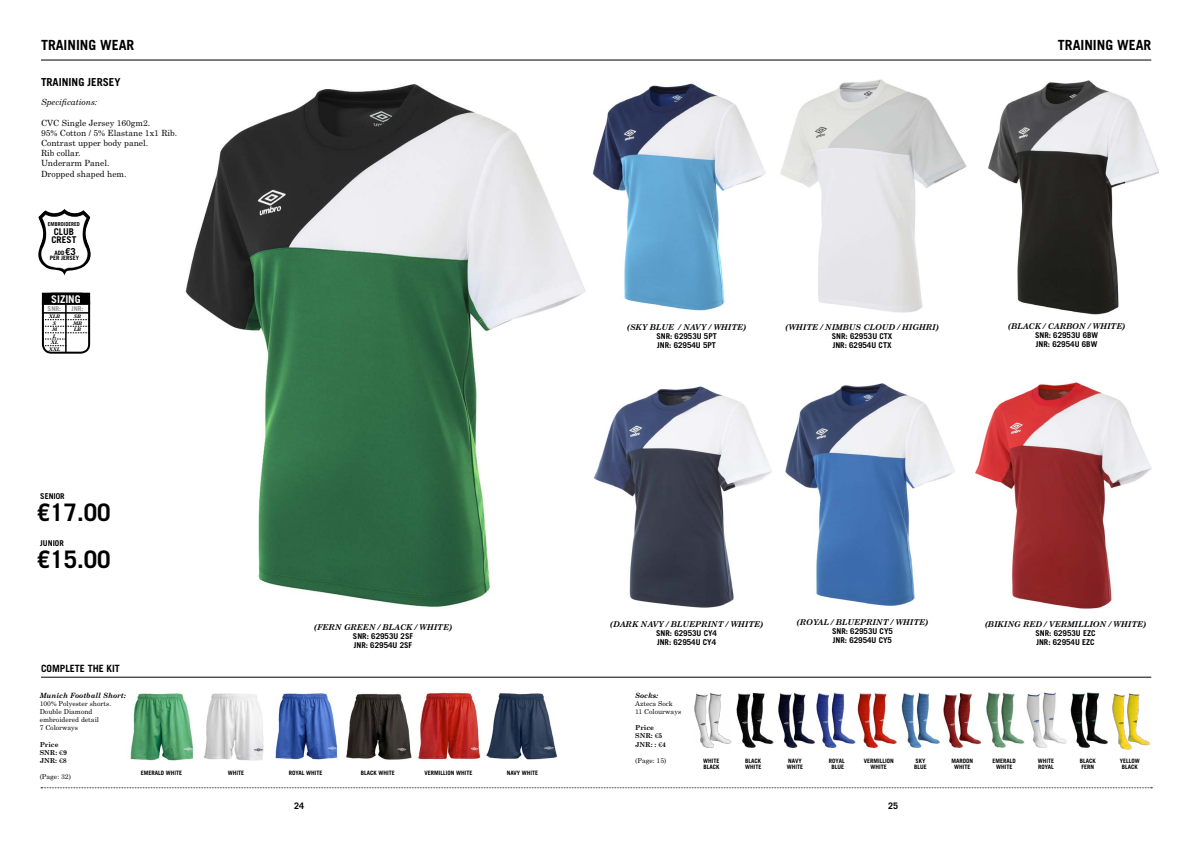
<style>
.page{position:relative;width:1191px;height:842px;background:#fff}
.page>*{position:absolute;margin:0;border:0;box-sizing:border-box;transform-origin:0 0}
.t1{font:700 24.1px/47px "Trade Gothic LT Std";color:#000}
.t2{font:700 14px "Trade Gothic LT Std";color:#000}
.t3{font:700 11px "Trade Gothic LT Std";color:#000}
.t4{font:700 10.6px "Trade Gothic LT Std";color:#fff}
.t5{font:700 10px "Trade Gothic LT Std";color:#000}
.t6{font:700 9.6px "Trade Gothic LT Std";color:#000}
.t7{font:700 9.3px/8.8px "Trade Gothic LT Std";color:#000}
.t8{font:700 9px "Trade Gothic LT Std";color:#000}
.t9{font:8.5px/10.2px "Century Schoolbook";color:#000}
.t10{font:italic 8.5px "Century Schoolbook";color:#000}
.t11{font:700 8px/9px "Trade Gothic LT Std";color:#000}
.t12{font:italic 700 8px "Century Schoolbook";color:#000}
.t13{font:italic 700 7.2px "Century Schoolbook";color:#000}
.t14{font:6.8px/8.2px "Century Schoolbook";color:#000}
.t15{font:700 6.8px/8.2px "Century Schoolbook";color:#000}
.t16{font:700 6.7px "Trade Gothic LT Std";color:#929292}
.t17{font:700 6px/6px "Trade Gothic LT Std";color:#000}
.t18{font:700 5.4px "Trade Gothic LT Std";color:#000}
.t19{font:italic 700 5.1px/6.5px "Plantin";color:#000;text-align:center}
.s1{color:#fff}
.s2{font-family:"Charter";font-weight:400}
</style>
<div class="page">
<hr style="left:41px;top:60px;width:1110px;height:1px;background:#000">
<hr style="left:41px;top:677px;width:1110px;height:1px;background:#000">
<svg style="left:41px;top:787px;width:1111px;height:1px"></svg>
<img style="left:988px;top:81px;width:170px;height:234px">
<img style="left:780px;top:79px;width:186px;height:234px">
<img style="left:785px;top:383px;width:170px;height:223px">
<img style="left:975px;top:383px;width:176px;height:225px">
<img style="left:593px;top:386px;width:179px;height:222px">
<img style="left:592px;top:84px;width:174px;height:227px">
<img style="left:185px;top:84px;width:401px;height:523px">
<img style="left:346px;top:692px;width:135px;height:68px">
<img style="left:204px;top:693px;width:60px;height:67px">
<img style="left:130px;top:693px;width:64px;height:68px">
<img style="left:271px;top:693px;width:67px;height:67px">
<img style="left:486px;top:693px;width:71px;height:67px">
<img style="left:38px;top:209px;width:53px;height:67px">
<div style="left:42px;top:293px;width:48px;height:61px;border:2px solid #000;border-radius:9px"></div>
<div style="left:43px;top:294px;width:46px;height:10px;background:#000"></div>
<div style="left:42px;top:293px;width:48px;height:12px;border:2px solid #000"></div>
<hr style="left:65px;top:304px;width:2px;height:48px;background:#000">
<hr style="left:42px;top:312px;width:47px;height:2px;background:#000">
<svg style="left:42px;top:319px;width:47px;height:1px"></svg>
<svg style="left:42px;top:326px;width:47px;height:7px"></svg>
<svg style="left:42px;top:339px;width:24px;height:7px"></svg>
<img style="left:858px;top:693px;width:39px;height:55px">
<img style="left:943px;top:693px;width:37px;height:55px">
<img style="left:817px;top:693px;width:38px;height:54px">
<img style="left:901px;top:693px;width:38px;height:54px">
<img style="left:986px;top:692px;width:38px;height:56px">
<img style="left:1026px;top:693px;width:40px;height:55px">
<img style="left:1070px;top:693px;width:37px;height:55px">
<img style="left:736px;top:693px;width:37px;height:54px">
<img style="left:778px;top:692px;width:36px;height:55px">
<img style="left:694px;top:694px;width:37px;height:54px">
<img style="left:1112px;top:693px;width:37px;height:56px">
<h2 class="t2" style="left:41px;top:36px;width:69px">TRAINING WEAR</h2>
<h2 class="t2" style="left:1058px;top:36px;width:69px">TRAINING WEAR</h2>
<h3 class="t3" style="left:41px;top:76px;width:75px">TRAINING JERSEY</h3>
<p class="t10" style="left:41px;top:97px;width:58px">Specifications:</p>
<p class="t9" style="left:41px;top:117px;width:138px">CVC Single Jersey 160gm2.<br>95% Cotton / 5% Elastane 1x1 Rib.<br>Contrast upper body panel.<br>Rib collar.<br>Underarm Panel.<br>Dropped shaped hem.</p>
<p class="t18" style="left:48px;top:220px;width:33px">EMBROIDERED</p>
<p class="t7" style="left:51px;top:227px;width:26px">CLU B<br>CREST</p>
<p class="t6" style="left:65px;top:246px;width:12px">€3</p>
<p class="t17" style="left:50px;top:250px;width:27px;line-height:5.2px;text-align:center">ADD <span class="s1">€5<br></span>PER JERSEY</p>
<h3 class="t4" style="left:51px;top:292px;width:30px">SIZING</h3>
<p class="t19" style="left:49px;top:313px;width:13px">XLB<br>S<br>M<br>L<br>XL<br>XXL</p>
<p class="t19" style="left:73px;top:313px;width:10px;text-align:left">SB<br>MB<br>LB</p>
<p class="t16" style="left:48px;top:304px;width:15px">SNR:</p>
<p class="t16" style="left:72px;top:304px;width:13px">JNR:</p>
<p class="t12" style="left:627px;top:322px;width:121px">(SKY BLUE / NAVY / WHITE)</p>
<p class="t11" style="left:656px;top:332px;width:62px">SNR: 62953U 5PT<br>JNR: 62954U 5PT</p>
<p class="t12" style="left:785px;top:322px;width:155px">(WHITE / NIMBUS CLOUD / HIGHRI)</p>
<p class="t11" style="left:832px;top:332px;width:62px">SNR: 62953U CTX<br>JNR: 62954U CTX</p>
<p class="t12" style="left:1007px;top:321px;width:119px">(BLACK / CARBON / WHITE)</p>
<p class="t11" style="left:1035px;top:331px;width:65px">SNR: 62953U 6BW<br>JNR: 62954U 6BW</p>
<p class="t11" style="left:40px;top:492px;width:25px">SENI0R</p>
<h1 class="t1" style="left:37px;top:489px;width:75px">€17.00 €15.00</h1>
<p class="t11" style="left:40px;top:539px;width:20px">JUNIOR</p>
<p class="t5" style="left:41px;top:662px;width:7px">COM</p>
<p class="t5" style="left:60px;top:662px;width:12px">PLETE</p>
<p class="t5" style="left:88px;top:662px;width:33px">THE KIT</p>
<p class="t13" style="left:40px;top:690px;width:88px">Munich Football Short:</p>
<p class="t14" style="left:40px;top:699px;width:73px">100% Polyester shorts.<br>Double Diamond embroidered detail<br>7 Colorways</p>
<p class="t15" style="left:40px;top:740px;width:29px">Price<br>SNR: <span class="s2">€</span>9<br>JNR: <span class="s2">€</span>8</p>
<p class="t14" style="left:40px;top:772px;width:33px">(Page: 32)</p>
<p class="t12" style="left:314px;top:621px;width:140px">(FERN GREEN / BLACK / WHITE)</p>
<p class="t11" style="left:353px;top:631px;width:61px">SNR: 62953U 2SF<br>JNR: 62954U 2SF</p>
<p class="t12" style="left:610px;top:619px;width:155px">(DARK NAVY / BLUEPRINT / WHITE)</p>
<p class="t11" style="left:656px;top:628px;width:62px">SNR: 62953U CY4<br>JNR: 62954U CY4</p>
<p class="t12" style="left:796px;top:617px;width:133px">(ROYAL / BLUEPRINT / WHITE)</p>
<p class="t11" style="left:832px;top:627px;width:62px">SNR: 62953U CY5<br>JNR: 62954U CY5</p>
<p class="t12" style="left:984px;top:619px;width:163px">(BIKING RED / VERMILLION / WHITE)</p>
<p class="t11" style="left:1035px;top:628px;width:62px">SNR: 62953U EZC<br>JNR: 62954U EZC</p>
<p class="t17" style="left:141px;top:769px;width:5px">EMERAL</p>
<p class="t17" style="left:161px;top:769px;width:20px">D WHITE</p>
<p class="t17" style="left:228px;top:769px;width:15px">WHITE</p>
<p class="t17" style="left:289px;top:769px;width:5px">ROYAL</p>
<p class="t17" style="left:306px;top:769px;width:15px">WHITE</p>
<p class="t17" style="left:361px;top:769px;width:32px">BLACK WHITE</p>
<p class="t17" style="left:424px;top:769px;width:8px">VERM</p>
<p class="t17" style="left:439px;top:769px;width:32px">ILLION WHITE</p>
<p class="t17" style="left:507px;top:769px;width:30px">NAVY WHITE</p>
<p class="t13" style="left:635px;top:690px;width:25px">Socks:</p>
<p class="t14" style="left:635px;top:699px;width:47px">Azteca Sock<br>11 Colourways</p>
<p class="t15" style="left:635px;top:723px;width:32px">Price<br>SNR: <span class="s2">€</span>5<br>JNR: : <span class="s2">€</span>4</p>
<p class="t14" style="left:635px;top:756px;width:33px">(Page: 15)</p>
<p class="t17" style="left:703px;top:758px;width:18px">WHITE<br>BLACK</p>
<p class="t17" style="left:745px;top:758px;width:18px">BLACK<br>WHITE</p>
<p class="t17" style="left:787px;top:758px;width:16px">NAVY<br>WHITE</p>
<p class="t17" style="left:831px;top:758px;width:8px;text-indent:-2px">ROYAL<br>BLUE</p>
<p class="t17" style="left:863px;top:758px;width:8px">VERM</p>
<p class="t17" style="left:870px;top:758px;width:25px;text-indent:8px">ILLION<br>WHITE</p>
<p class="t17" style="left:914px;top:758px;width:13px">SKY<br>BLUE</p>
<p class="t17" style="left:951px;top:758px;width:5px">MAROO</p>
<p class="t17" style="left:969px;top:758px;width:5px">N</p>
<p class="t17" style="left:954px;top:764px;width:15px">WHITE</p>
<p class="t8" style="left:294px;top:800px;width:12px">24</p>
<p class="t8" style="left:888px;top:800px;width:12px">25</p>
<p class="t17" style="left:992px;top:758px;width:5px">EMERAL</p>
<p class="t17" style="left:1012px;top:758px;width:5px">D</p>
<p class="t17" style="left:996px;top:764px;width:15px">WHITE</p>
<p class="t17" style="left:1037px;top:758px;width:15px">WHITE<br>ROYAL</p>
<p class="t17" style="left:1079px;top:758px;width:18px">BLACK<br>FERN</p>
<p class="t17" style="left:1121px;top:758px;width:18px;text-indent:-2px">YELLOW<br>BLACK</p>
</div>
